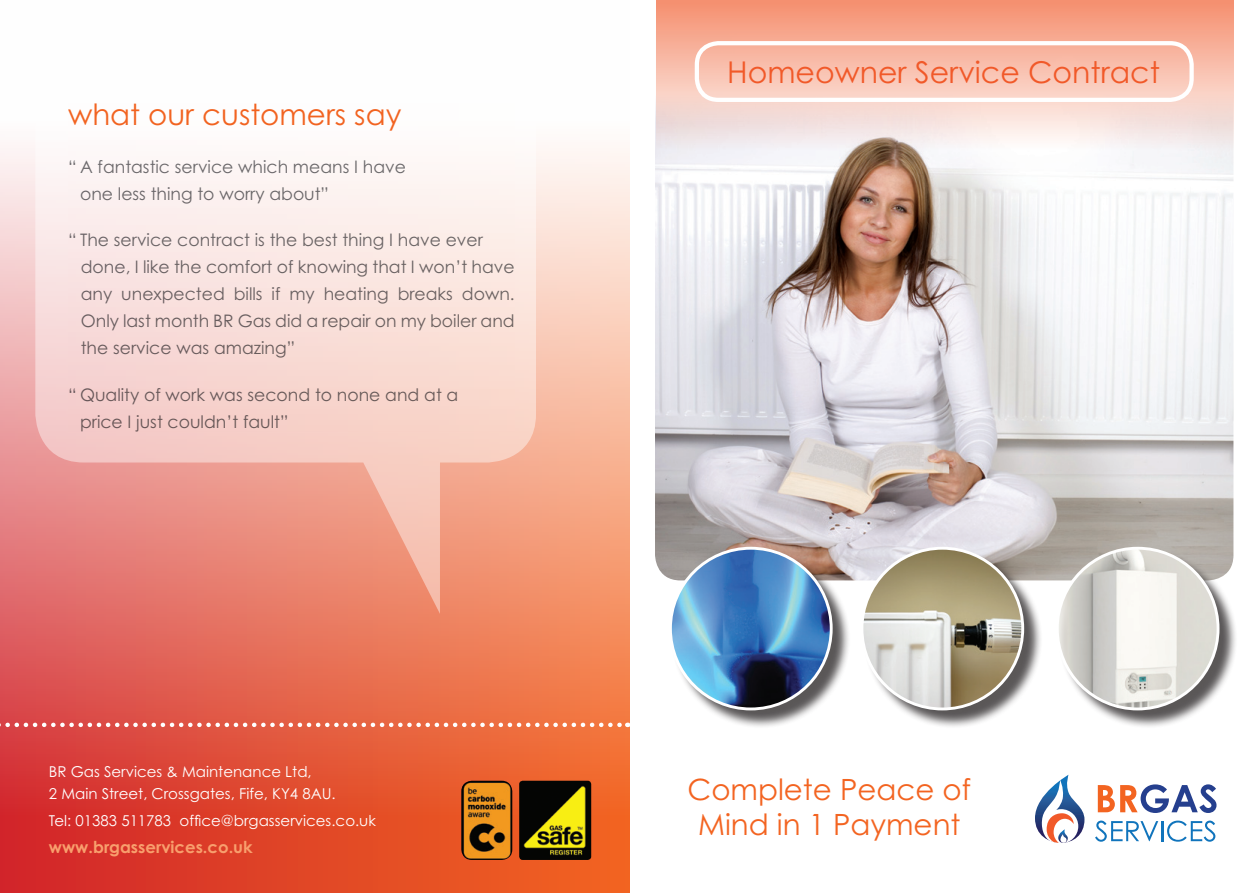
<style>
.page{position:relative;width:1259px;height:893px;background:#fff}
.page>*{position:absolute;margin:0;border:0;box-sizing:border-box;transform-origin:0 0}
.t1{font:30px "Century Gothic";color:#f15929}
.t2{font:29.25px/35.1px "Century Gothic";color:#f36421;text-align:center}
.t3{font:17.25px/27px "Century Gothic";color:#6c6d70}
.t4{font:700 16.5px "Century Gothic";color:#f89f6d}
.t5{font:15px "Century Gothic";color:#fff}
</style>
<div class="page">
<img style="left:655px;top:107px;width:578px;height:473px">
<svg style="left:0;top:148px;width:629px;height:745px;background:#e8735b"></svg>
<svg style="left:35px;top:148px;width:501px;height:466px;background:#f5c7be"></svg>
<svg style="left:1035px;top:775px;width:49px;height:68px"></svg>
<svg style="left:1097px;top:785px;width:17px;height:27px"></svg>
<svg style="left:1120px;top:784px;width:96px;height:29px"></svg>
<svg style="left:1095px;top:821px;width:63px;height:21px"></svg>
<hr style="left:1161px;top:821px;width:2px;height:20px;background:#1074bc">
<svg style="left:1167px;top:821px;width:48px;height:21px"></svg>
<svg style="left:0;top:723px;width:628px;height:4px"></svg>
<img style="left:519px;top:781px;width:72px;height:79px">
<img style="left:461px;top:781px;width:51px;height:79px">
<div style="left:671px;top:549px;width:180px;height:180px;background:#231f20;opacity:.75"></div>
<img style="left:670px;top:548px;width:161px;height:161px;border-radius:80px">
<div style="left:669px;top:547px;width:163px;height:163px;border:3px solid #fff;border-radius:50%"></div>
<div style="left:862px;top:549px;width:180px;height:180px;background:#231f20;opacity:.75"></div>
<img style="left:862px;top:548px;width:160px;height:161px;border-radius:80px">
<div style="left:860px;top:547px;width:164px;height:163px;border:3px solid #fff;border-radius:50%"></div>
<div style="left:1058px;top:549px;width:180px;height:180px;background:#231f20;opacity:.75"></div>
<img style="left:1057px;top:548px;width:161px;height:161px">
<div style="left:1055px;top:547px;width:164px;height:163px;border:3px solid #fff;border-radius:50%"></div>
<div style="left:656px;top:0;width:577px;height:163px;background:linear-gradient(to bottom,#fa9574,#f0f6fa)"></div>
<div style="left:695px;top:41px;width:498px;height:61px;border:4px solid #fff;border-radius:22px"></div>
<h2 class="t2" style="left:68px;top:96px;width:335px">what our customers say</h2>
<p class="t3" style="left:80px;top:153px;width:327px;text-indent:-12px">“ A fantastic service which means I have one less thing to worry about”</p>
<p class="t3" style="left:81px;top:226px;width:435px;text-indent:-13px">“ The service contract is the best thing I have ever done, I like the comfort of knowing that I won’t have any unexpected bills if my heating breaks down.<br>Only last month BR Gas did a repair on my boiler and the service was amazing”</p>
<p class="t3" style="left:80px;top:381px;width:380px;text-indent:-12px">“ Quality of work was second to none and at a price I just couldn’t fault”</p>
<p class="t5" style="left:49px;top:762px;width:264px">BR Gas Services &amp; Maintenance Ltd,</p>
<p class="t5" style="left:49px;top:784px;width:288px">2 Main Street, Crossgates, Fife, KY4 8AU.</p>
<p class="t5" style="left:49px;top:811px;width:328px">Tel: 01383 511783 office@brgasservices.co.uk</p>
<p class="t4" style="left:49px;top:837px;width:205px">www.brgasservices.co.uk</p>
<p class="t1" style="left:727px;top:54px;width:434px">Homeowner Service Contract</p>
<p class="t2" style="left:687px;top:771px;width:285px">Complete Peace of<br>Mind in 1 Payment</p>
</div>
